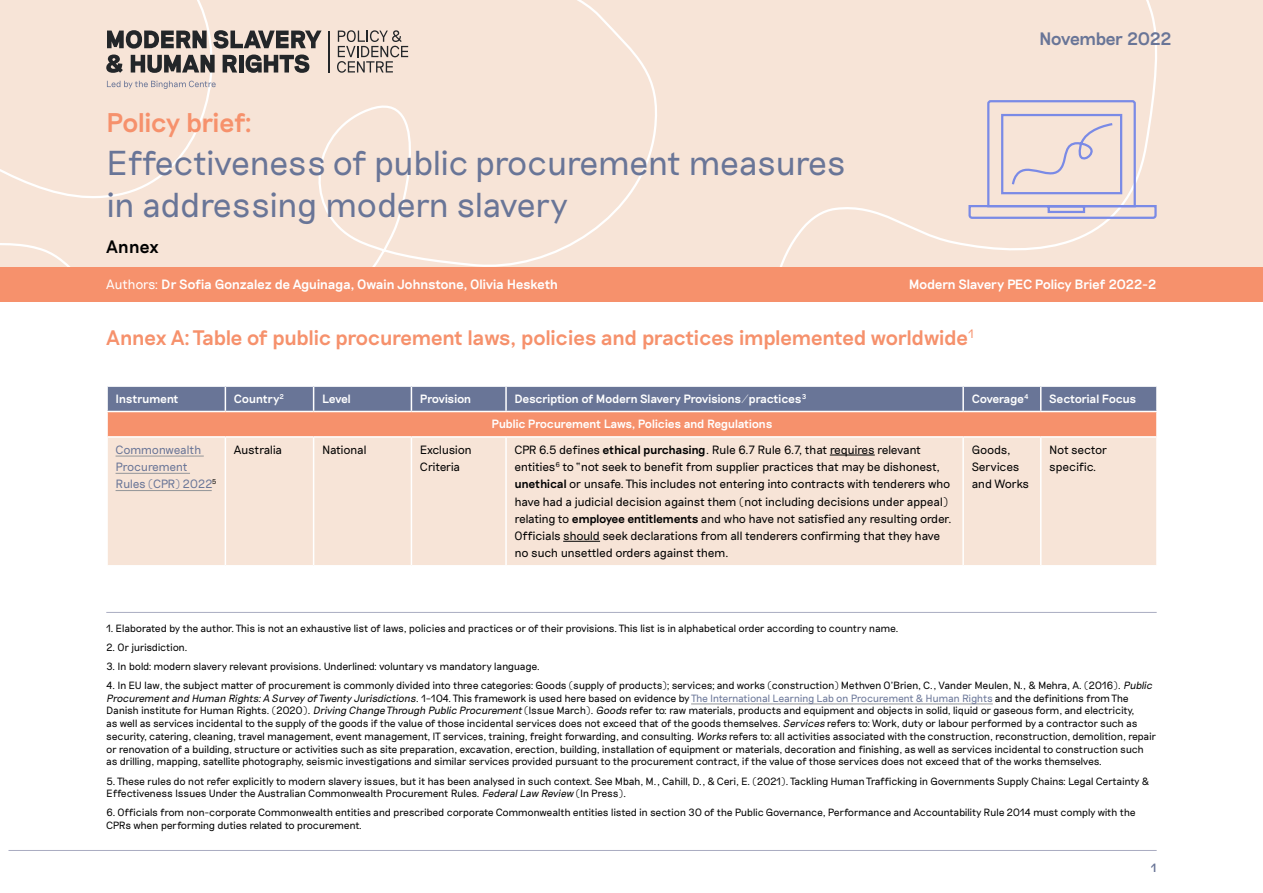
<style>
.page{position:relative;width:1263px;height:893px;background:#fff}
.page>*{position:absolute;margin:0;border:0;box-sizing:border-box;transform-origin:0 0}
.t1{font:300 34.65px/42px "Riposte";letter-spacing:-.04em;color:#697597}
.t2{font:500 27px "Riposte";letter-spacing:-.04em;color:#f6916c}
.t3{font:500 21px "Riposte";letter-spacing:-.04em;color:#f6916c}
.t4{font:500 18px "Riposte";letter-spacing:-.055em;color:#697597}
.t5{font:500 18px "Riposte";letter-spacing:-.02em;color:#000}
.t6{font:500 13.5px "Riposte";letter-spacing:-.035em;color:#fff}
.t7{font:300 12px/17.2px "Riposte";letter-spacing:-.035em;color:#000}
.t8{font:500 12px "Riposte";letter-spacing:-.035em;color:#fff}
.t9{font:300 12px/17.2px "Riposte";letter-spacing:-.04em;color:#697597}
.t10{font:500 12px "Riposte";color:#697597}
.t11{font:300 10.5px/12.8px "Riposte";letter-spacing:-.04em;color:#000}
.s1{font-weight:300}
.s2{font-weight:500}
.s3{font-style:italic}
.s4{color:#697597}
</style>
<div class="page">
<div style="left:0;top:0;width:1263px;height:268px;background:#f7e4d7"></div>
<svg style="left:106px;top:30px;width:216px;height:43px;background:#908883"></svg>
<svg style="left:337px;top:30px;width:71px;height:43px;background:#c4b6ad"></svg>
<hr style="left:329px;top:31px;width:1px;height:42px;background:#232629">
<svg style="left:107px;top:81px;width:109px;height:8px"></svg>
<hr style="left:9px;top:850px;width:1148px;height:1px;background:#a9acc1">
<div style="left:107px;top:411px;width:1050px;height:26px;background:#f6916c"></div>
<div style="left:108px;top:438px;width:1048px;height:127px;background:#f7e4d7"></div>
<svg style="left:107px;top:386px;width:1050px;height:25px;background:#707c9c"></svg>
<hr style="left:1156px;top:387px;width:2px;height:24px;background:#fff">
<hr style="left:106px;top:411px;width:119px;height:1px;background:#fff">
<hr style="left:106px;top:412px;width:2px;height:24px;background:#fff">
<hr style="left:225px;top:411px;width:89px;height:1px;background:#fff">
<hr style="left:314px;top:411px;width:97px;height:1px;background:#fff">
<hr style="left:411px;top:411px;width:95px;height:1px;background:#fff">
<hr style="left:506px;top:411px;width:457px;height:1px;background:#fff">
<hr style="left:963px;top:411px;width:78px;height:1px;background:#fff">
<hr style="left:1041px;top:411px;width:117px;height:1px;background:#fff">
<hr style="left:1156px;top:412px;width:2px;height:24px;background:#fff">
<hr style="left:106px;top:436px;width:119px;height:2px;background:#fff">
<hr style="left:225px;top:436px;width:89px;height:2px;background:#fff">
<hr style="left:225px;top:438px;width:1px;height:127px;background:#fff">
<hr style="left:314px;top:436px;width:97px;height:2px;background:#fff">
<hr style="left:313px;top:438px;width:1px;height:127px;background:#fff">
<hr style="left:411px;top:436px;width:95px;height:2px;background:#fff">
<hr style="left:411px;top:438px;width:1px;height:127px;background:#fff">
<hr style="left:506px;top:436px;width:457px;height:2px;background:#fff">
<hr style="left:505px;top:438px;width:2px;height:127px;background:#fff">
<hr style="left:963px;top:436px;width:78px;height:2px;background:#fff">
<hr style="left:962px;top:438px;width:2px;height:127px;background:#fff">
<hr style="left:1041px;top:436px;width:117px;height:2px;background:#fff">
<hr style="left:1040px;top:438px;width:1px;height:127px;background:#fff">
<hr style="left:116px;top:456px;width:88px;height:1px;background:#939598">
<hr style="left:116px;top:473px;width:74px;height:1px;background:#939598">
<hr style="left:116px;top:490px;width:96px;height:1px;background:#939598">
<hr style="left:830px;top:455px;width:45px;height:1px;background:#000">
<hr style="left:563px;top:541px;width:37px;height:1px;background:#000">
<hr style="left:106px;top:612px;width:1051px;height:1px;background:#a9acc1">
<hr style="left:691px;top:704px;width:302px;height:1px;background:#939598">
<div style="left:0;top:268px;width:1263px;height:34px;background:#f6916c"></div>
<svg style="left:967px;top:99px;width:191px;height:121px;background:#e6d8d9"></svg>
<h2 class="t2" style="left:106px;top:107px;width:147px">Policy brief:</h2>
<h1 class="t1" style="left:106px;top:143px;width:741px">Effectiveness of public procurement measures in addressing modern slavery</h1>
<h3 class="t5" style="left:106px;top:236px;width:54px">Annex</h3>
<h3 class="t4" style="left:1039px;top:28px;width:134px">November 2022</h3>
<p class="t6" style="left:106px;top:276px;width:454px"><span class="s1">Authors:</span> Dr Sofia Gonzalez de Aguinaga, Owain Johnstone, Olivia Hesketh</p>
<p class="t6" style="left:909px;top:276px;width:249px">Modern Slavery PEC Policy Brief 2022-2</p>
<h3 class="t3" style="left:106px;top:326px;width:869px">Annex A: Table of public procurement laws, policies and practices implemented worldwide<sup>1</sup></h3>
<p class="t8" style="left:116px;top:392px;width:65px">Instrument</p>
<p class="t8" style="left:234px;top:392px;width:52px">Country<sup>2</sup></p>
<p class="t8" style="left:322px;top:392px;width:30px">Level</p>
<p class="t8" style="left:420px;top:392px;width:53px">Provision</p>
<p class="t8" style="left:514px;top:392px;width:293px">Description of Modern Slavery Provisions/practices<sup>3</sup></p>
<p class="t8" style="left:972px;top:392px;width:58px">Coverage<sup>4</sup></p>
<p class="t8" style="left:1049px;top:392px;width:89px">Sectorial Focus</p>
<p class="t8" style="left:491px;top:417px;width:282px">Public Procurement Laws, Policies and Regulations</p>
<p class="t9" style="left:116px;top:441px;width:102px">Commonwealth<br>Procurement<br>Rules (CPR) 2022<sup>5</sup></p>
<p class="t7" style="left:234px;top:441px;width:50px">Australia</p>
<p class="t7" style="left:322px;top:441px;width:46px">National</p>
<p class="t7" style="left:420px;top:441px;width:54px">Exclusion<br>Criteria</p>
<p class="t7" style="left:514px;top:441px;width:439px">CPR 6.5 defines <span class="s2">ethical purchasing</span>. Rule 6.7 Rule 6.7, that requires relevant entities<sup>6</sup> to “not seek to benefit from supplier practices that may be dishonest, <span class="s2">unethical</span> or unsafe. This includes not entering into contracts with tenderers who have had a judicial decision against them (not including decisions under appeal) relating to <span class="s2">employee entitlements</span> and who have not satisfied any resulting order.<br>Officials should seek declarations from all tenderers confirming that they have no such unsettled orders against them.</p>
<p class="t7" style="left:972px;top:441px;width:59px">Goods,<br>Services and Works</p>
<p class="t7" style="left:1049px;top:441px;width:59px">Not sector specific.</p>
<p class="t11" style="left:106px;top:622px;width:794px">1. Elaborated by the author. This is not an exhaustive list of laws, policies and practices or of their provisions. This list is in alphabetical order according to country name.</p>
<p class="t11" style="left:106px;top:641px;width:83px">2. Or jurisdiction.</p>
<p class="t11" style="left:106px;top:660px;width:435px">3. In bold: modern slavery relevant provisions. Underlined: voluntary vs mandatory language.</p>
<p class="t11" style="left:106px;top:679px;width:1051px">4. In EU law, the subject matter of procurement is commonly divided into three categories: Goods (supply of products); services; and works (construction) Methven O’Brien, C., Vander Meulen, N., &amp; Mehra, A. (2016). <span class="s3">Public Procurement and Human Rights:A Survey of Twenty Jurisdictions</span>. 1–104. This framework is used here based on evidence by <span class="s4">The International Learning Lab on Procurement &amp; Human Rights</span> and the definitions from The Danish institute for Human Rights. (2020). <span class="s3">Driving Change Through Public Procurement</span> (Issue March). <span class="s3">Goods</span> refer to: raw materials, products and equipment and objects in solid, liquid or gaseous form, and electricity,<br>as well as services incidental to the supply of the goods if the value of those incidental services does not exceed that of the goods themselves. <span class="s3">Services</span> refers to: Work, duty or labour performed by a contractor such as security, catering, cleaning, travel management, event management, IT services, training, freight forwarding, and consulting. <span class="s3">Works</span> refers to: all activities associated with the construction, reconstruction, demolition, repair or renovation of a building, structure or activities such as site preparation, excavation, erection, building, installation of equipment or materials, decoration and finishing, as well as services incidental to construction such as drilling, mapping, satellite photography, seismic investigations and similar services provided pursuant to the procurement contract, if the value of those services does not exceed that of the works themselves.</p>
<p class="t11" style="left:106px;top:775px;width:1045px">5. These rules do not refer explicitly to modern slavery issues, but it has been analysed in such context. See Mbah, M., Cahill, D., &amp; Ceri, E. (2021). Tackling Human Trafficking in Governments Supply Chains: Legal Certainty &amp;<br>Effectiveness Issues Under the Australian Commonwealth Procurement Rules. <span class="s3">FederalLaw Review</span> (In Press).</p>
<p class="t11" style="left:106px;top:807px;width:1031px">6. Officials from non-corporate Commonwealth entities and prescribed corporate Commonwealth entities listed in section 30 of the Public Governance, Performance and Accountability Rule 2014 must comply with the<br>CPRs when performing duties related to procurement.</p>
<p class="t10" style="left:1151px;top:861px;width:7px">1</p>
</div>
